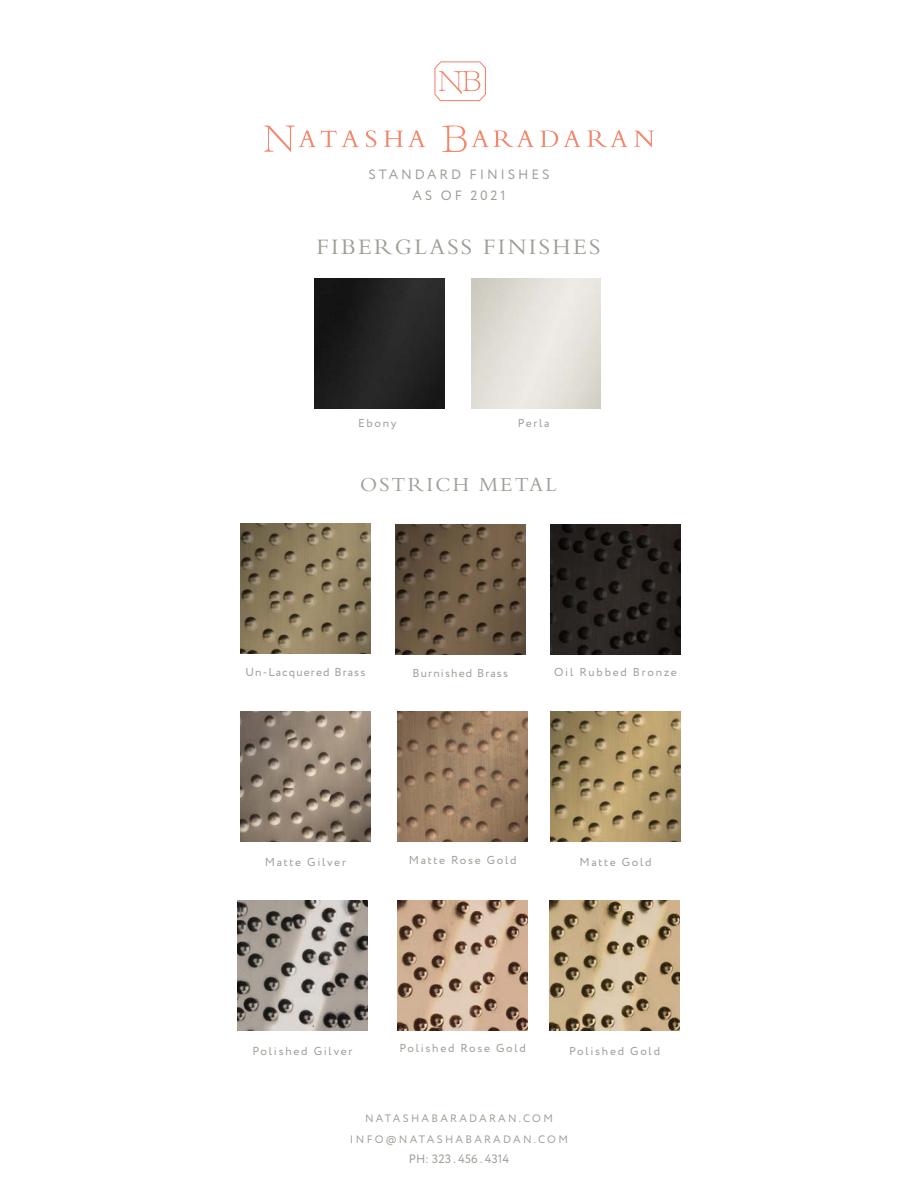
<style>
.page{position:relative;width:918px;height:1188px;background:#fff}
.page>*{position:absolute;margin:0;border:0;box-sizing:border-box;transform-origin:0 0}
.t1{font:23.1px "Bembo";letter-spacing:.1em;color:#9f9f97}
.t2{font:20.85px "Bembo";letter-spacing:.1em;color:#9f9f97}
.t3{font:13.5px "Circe";letter-spacing:.21em;color:#9f9f97}
.t4{font:12.15px "Circe";color:#9f9e97}
.t5{font:11.55px "Circe";letter-spacing:.15em;color:#9f9f97}
.t6{font:11.55px "Circe";letter-spacing:.1em;color:#9f9f97}
.t7{font:10.8px "Circe";letter-spacing:.21em;color:#9f9f97}
</style>
<div class="page">
<img style="left:240px;top:712px;width:130px;height:130px">
<img style="left:398px;top:712px;width:130px;height:130px">
<img style="left:238px;top:901px;width:129px;height:130px">
<img style="left:398px;top:900px;width:130px;height:130px">
<img style="left:551px;top:712px;width:129px;height:130px">
<img style="left:550px;top:900px;width:130px;height:130px">
<svg style="left:264px;top:126px;width:95px;height:26px"></svg>
<svg style="left:366px;top:130px;width:10px;height:17px"></svg>
<svg style="left:384px;top:130px;width:41px;height:17px"></svg>
<svg style="left:442px;top:126px;width:92px;height:26px"></svg>
<svg style="left:540px;top:130px;width:41px;height:17px"></svg>
<svg style="left:587px;top:130px;width:41px;height:17px"></svg>
<svg style="left:634px;top:131px;width:20px;height:16px"></svg>
<svg style="left:434px;top:61px;width:52px;height:40px"></svg>
<img style="left:551px;top:524px;width:129px;height:130px">
<img style="left:395px;top:524px;width:130px;height:130px">
<img style="left:240px;top:524px;width:130px;height:130px">
<img style="left:315px;top:279px;width:130px;height:130px">
<p class="t3" style="left:369px;top:165px;width:182px">STANDARD FINISHES</p>
<p class="t3" style="left:413px;top:187px;width:95px">AS OF 2021</p>
<p class="t1" style="left:317px;top:233px;width:285px">FIBERGLASS FINISHES</p>
<p class="t5" style="left:358px;top:415px;width:40px">Ebony</p>
<p class="t5" style="left:518px;top:415px;width:33px">Perla</p>
<p class="t2" style="left:360px;top:473px;width:198px">OSTRICH METAL</p>
<p class="t6" style="left:245px;top:665px;width:121px">Un-Lacquered Brass</p>
<p class="t6" style="left:413px;top:666px;width:97px">Burnished Brass</p>
<p class="t5" style="left:554px;top:665px;width:124px">Oil Rubbed Bronze</p>
<p class="t5" style="left:265px;top:854px;width:83px">Matte Gilver</p>
<p class="t5" style="left:409px;top:852px;width:109px">Matte Rose Gold</p>
<p class="t5" style="left:579px;top:854px;width:74px">Matte Gold</p>
<p class="t5" style="left:253px;top:1043px;width:101px">Polished Gilver</p>
<p class="t5" style="left:399px;top:1041px;width:128px">Polished Rose Gold</p>
<p class="t5" style="left:569px;top:1043px;width:92px">Polished Gold</p>
<p class="t7" style="left:365px;top:1111px;width:189px">NATASHABARADARAN.COM</p>
<p class="t7" style="left:350px;top:1132px;width:220px">INFO@NATASHABARADAN.COM</p>
<p class="t4" style="left:409px;top:1151px;width:102px">PH: 323 . 456 . 4314</p>
</div>
